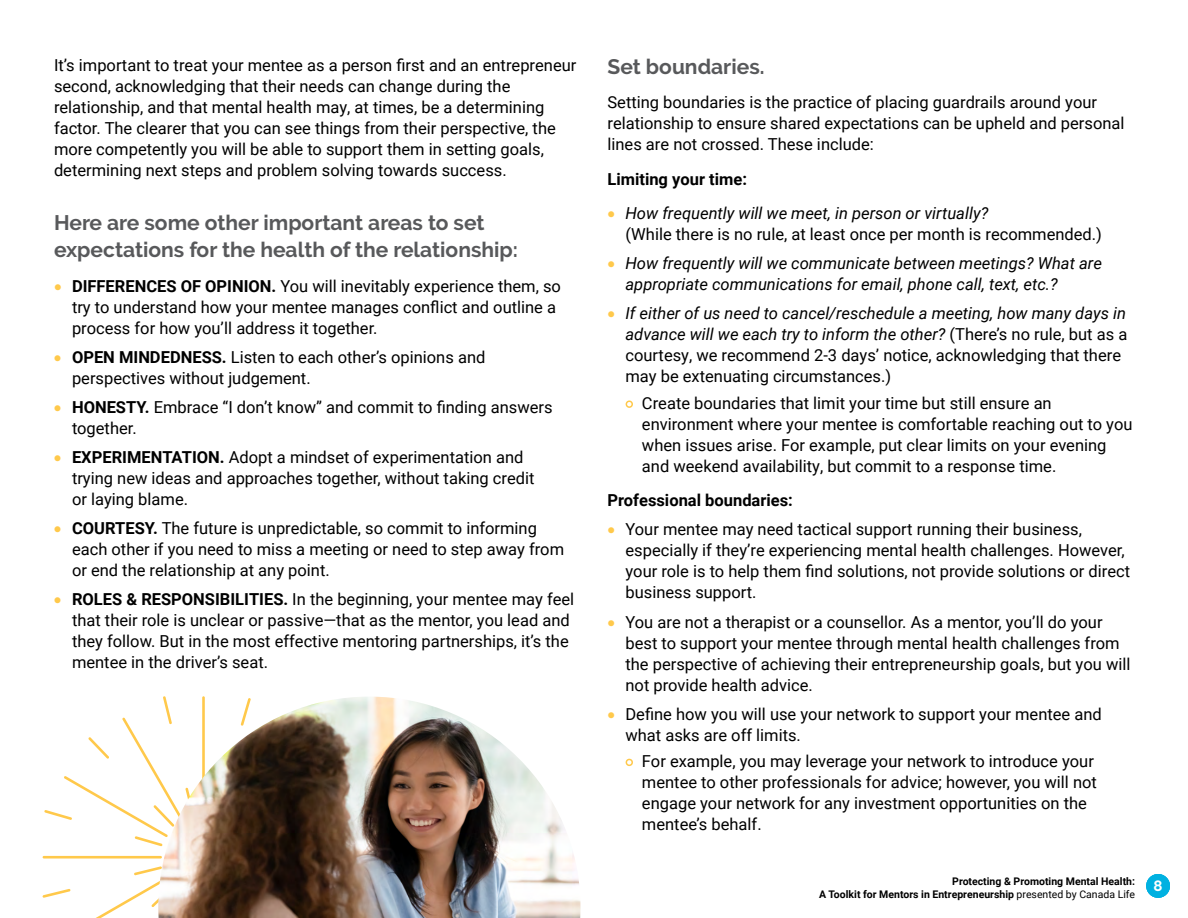
<style>
.page{position:relative;width:1188px;height:918px;background:#fff}
.page>*{position:absolute;margin:0;border:0;box-sizing:border-box;transform-origin:0 0}
.t1{font:700 21px/27px "Raleway";color:#58595b}
.t2{font:16.5px/21px "Roboto";color:#000}
.t3{font:italic 16.5px/21px "Roboto";color:#000}
.t4{font:700 16.5px "Roboto";color:#000}
.t5{font:700 15px "Raleway";color:#fff}
.t6{font:700 10.5px/12.6px "Roboto";color:#000;text-align:right}
.s1{color:#ffc94b}
.s2{font-weight:700}
.s3{font-style:italic}
.s4{font-weight:400}
</style>
<div class="page">
<hr style="left:202px;top:696px;width:3px;height:120px;background:#ffc94b">
<hr style="left:43px;top:856px;width:119px;height:3px;background:#ffc94b">
<svg style="left:42px;top:867px;width:116px;height:51px"></svg>
<svg style="left:44px;top:696px;width:122px;height:150px"></svg>
<img style="left:158px;top:697px;width:422px;height:221px">
<div style="left:1146px;top:874px;width:24px;height:24px;background:#00b1e1;border-radius:50%"></div>
<p class="t2" style="left:54px;top:54px;width:524px">It’s important to treat your mentee as a person first and an entrepreneur second, acknowledging that their needs can change during the relationship, and that mental health may, at times, be a determining factor. The clearer that you can see things from their perspective, the more competently you will be able to support them in setting goals, determining next steps and problem solving towards success.</p>
<p class="t1" style="left:54px;top:210px;width:466px">Here are some other important areas to set expectations for the health of the relationship:</p>
<p class="t2" style="left:72px;top:275px;width:490px;text-indent:-18px"><span class="s1">•</span> <span class="s2">DIFFERENCES OF OPINION.</span> You will inevitably experience them, so try to understand how your mentee manages conflict and outline a process for how you’ll address it together.</p>
<p class="t2" style="left:72px;top:346px;width:415px;text-indent:-18px"><span class="s1">•</span> <span class="s2">OPEN MINDEDNESS.</span> Listen to each other’s opinions and perspectives without judgement.</p>
<p class="t2" style="left:72px;top:396px;width:482px;text-indent:-18px"><span class="s1">•</span> <span class="s2">HONESTY.</span> Embrace “I don’t know” and commit to finding answers together.</p>
<p class="t2" style="left:72px;top:446px;width:464px;text-indent:-18px"><span class="s1">•</span> <span class="s2">EXPERIMENTATION.</span> Adopt a mindset of experimentation and trying new ideas and approaches together, without taking credit or laying blame.</p>
<p class="t2" style="left:72px;top:517px;width:494px;text-indent:-18px"><span class="s1">•</span> <span class="s2">COURTESY.</span> The future is unpredictable, so commit to informing each other if you need to miss a meeting or need to step away from or end the relationship at any point.</p>
<p class="t2" style="left:72px;top:588px;width:504px;text-indent:-18px"><span class="s1">•</span> <span class="s2">ROLES &amp; RESPONSIBILITIES.</span> In the beginning, your mentee may feel that their role is unclear or passive—that as the mentor, you lead and they follow. But in the most effective mentoring partnerships, it’s the mentee in the driver’s seat.</p>
<p class="t1" style="left:608px;top:53px;width:158px">Set boundaries.</p>
<p class="t2" style="left:608px;top:91px;width:519px">Setting boundaries is the practice of placing guardrails around your relationship to ensure shared expectations can be upheld and personal lines are not crossed. These include:</p>
<p class="t4" style="left:608px;top:167px;width:141px">Limiting your time:</p>
<p class="t2" style="left:626px;top:202px;width:478px;text-indent:-18px"><span class="s1">•</span> <span class="s3">How frequently will we meet, in person or virtually?<br></span>(While there is no rule, at least once per month is recommended.)</p>
<p class="t3" style="left:626px;top:252px;width:478px;text-indent:-18px"><span class="s1">•</span> How frequently will we communicate between meetings? What are appropriate communications for email, phone call, text, etc.?</p>
<p class="t2" style="left:626px;top:302px;width:503px;text-indent:-18px"><span class="s1">•</span> <span class="s3">If either of us need to cancel/reschedule a meeting, how many days in advance will we each try to inform the other?</span> (There’s no rule, but as a courtesy, we recommend 2-3 days’ notice, acknowledging that there may be extenuating circumstances.)</p>
<p class="t2" style="left:642px;top:392px;width:492px;text-indent:-16px"><span class="s1">•</span> Create boundaries that limit your time but still ensure an environment where your mentee is comfortable reaching out to you when issues arise. For example, put clear limits on your evening and weekend availability, but commit to a response time.</p>
<p class="t4" style="left:607px;top:489px;width:187px">Professional boundaries:</p>
<p class="t2" style="left:625px;top:518px;width:506px;text-indent:-18px"><span class="s1">•</span> Your mentee may need tactical support running their business, especially if they’re experiencing mental health challenges. However, your role is to help them find solutions, not provide solutions or direct business support.</p>
<p class="t2" style="left:625px;top:611px;width:506px;text-indent:-18px"><span class="s1">•</span> You are not a therapist or a counsellor. As a mentor, you’ll do your best to support your mentee through mental health challenges from the perspective of achieving their entrepreneurship goals, but you will not provide health advice.</p>
<p class="t2" style="left:625px;top:703px;width:478px;text-indent:-18px"><span class="s1">•</span> Define how you will use your network to support your mentee and what asks are off limits.</p>
<p class="t2" style="left:642px;top:750px;width:456px;text-indent:-16px"><span class="s1">•</span> For example, you may leverage your network to introduce your mentee to other professionals for advice; however, you will not engage your network for any investment opportunities on the mentee’s behalf.</p>
<p class="t6" style="left:819px;top:875px;width:317px">Protecting &amp; Promoting Mental Health:<br>A Toolkit for Mentors in Entrepreneurship <span class="s4">presented by Canada Life</span></p>
<p class="t5" style="left:1154px;top:877px;width:11px">8</p>
</div>
